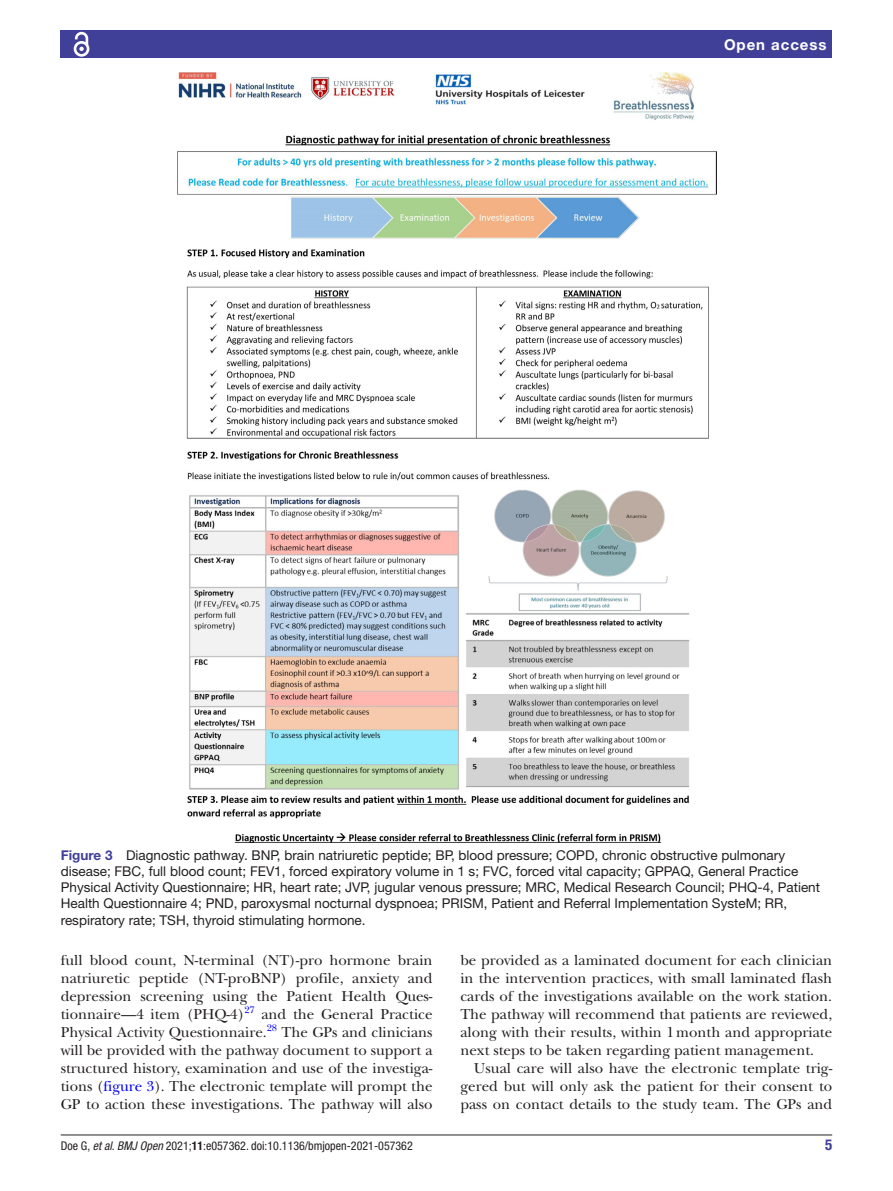
<style>
.page{position:relative;width:893px;height:1191px;background:#fff}
.page>*{position:absolute;margin:0;border:0;box-sizing:border-box;transform-origin:0 0}
.t1{font:15px/18px "New Baskerville";color:#231f20;text-align:justify}
.t2{font:700 15px "Helvetica Neue LT Std";letter-spacing:.065em;color:#fff}
.t3{font:700 condensed 15px "Helvetica Neue LT Std";color:#414099}
.t4{font:13.5px/16.2px "Helvetica Neue LT Std";color:#231f20}
.t5{font:condensed 12px "Helvetica Neue LT Std";color:#231f20}
.t6{font:9.9px "New Baskerville";color:#00f}
.s1{font-weight:700;color:#414099}
.s2{color:#00f}
.s3{font-style:italic}
.s4{font-weight:700}
</style>
<div class="page">
<hr style="left:61px;top:1134px;width:771px;height:1px;background:#231f20">
<div style="left:61px;top:31px;width:771px;height:27px;background:#414099"></div>
<svg style="left:73px;top:31px;width:17px;height:26px"></svg>
<img style="left:177px;top:73px;width:539px;height:769px">
<p class="t2" style="left:724px;top:35px;width:104px">Open access</p>
<p class="t4" style="left:61px;top:846px;width:761px"><span class="s1">Figure 3</span> Diagnostic pathway. BNP, brain natriuretic peptide; BP, blood pressure; COPD, chronic obstructive pulmonary disease; FBC, full blood count; FEV1, forced expiratory volume in 1 s; FVC, forced vital capacity; GPPAQ, General Practice Physical Activity Questionnaire; HR, heart rate; JVP, jugular venous pressure; MRC, Medical Research Council; PHQ-4, Patient Health Questionnaire 4; PND, paroxysmal nocturnal dyspnoea; PRISM, Patient and Referral Implementation SysteM; RR, respiratory rate; TSH, thyroid stimulating hormone.</p>
<p class="t1" style="left:61px;top:951px;width:373px">full blood count, N-terminal (NT)-pro hormone brain natriuretic peptide (NT-proBNP) profile, anxiety and depression screening using the Patient Health Ques&shy;tionnaire—4 item (PHQ-4)<sup>27</sup> and the General Practice Physical Activity Questionnaire.</p>
<p class="t6" style="left:267px;top:1021px;width:12px">28</p>
<p class="t1" style="left:61px;top:1023px;width:373px;text-indent:221px">The GPs and clinicians will be provided with the pathway document to support a structured history, examination and use of the investiga&shy;tions (<span class="s2">figure 3</span>). The electronic template will prompt the GP to action these investigations. The pathway will also</p>
<p class="t1" style="left:460px;top:951px;width:373px">be provided as a laminated document for each clinician in the intervention practices, with small laminated flash cards of the investigations available on the work station.<br>The pathway will recommend that patients are reviewed, along with their results, within 1month and appropriate next steps to be taken regarding patient management.</p>
<p class="t1" style="left:460px;top:1059px;width:373px;text-indent:14px">Usual care will also have the electronic template trig&shy;gered but will only ask the patient for their consent to pass on contact details to the study team. The GPs and</p>
<p class="t5" style="left:61px;top:1138px;width:354px">Doe G, <span class="s3">et al</span>. <span class="s3">BMJ Open</span> 2021;<span class="s4">11</span>:e057362. doi:10.1136/bmjopen-2021-057362</p>
<p class="t3" style="left:825px;top:1135px;width:9px">5</p>
</div>
